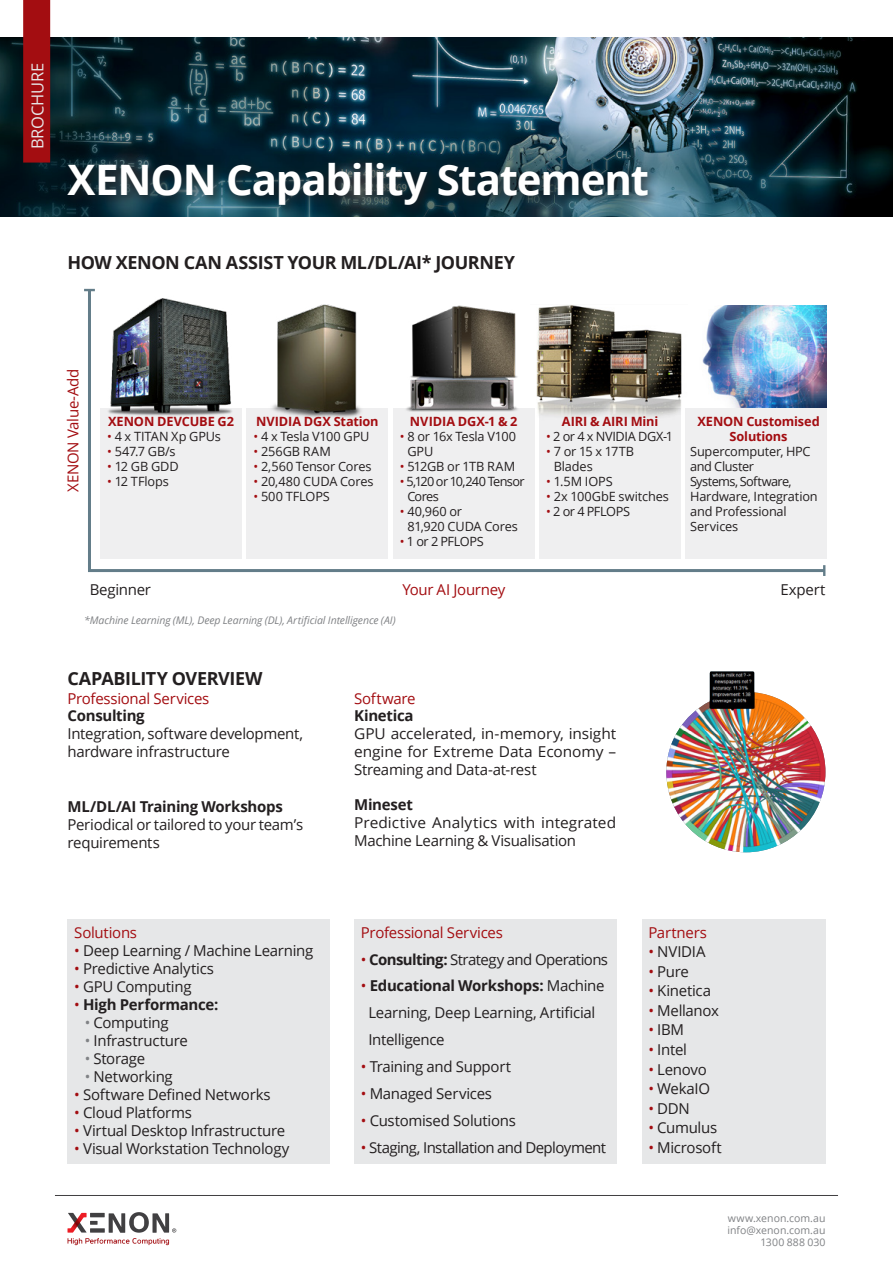
<style>
.page{position:relative;width:893px;height:1263px;background:#fff}
.page>*{position:absolute;margin:0;border:0;box-sizing:border-box;transform-origin:0 0}
.t1{font:700 42px "Open Sans";letter-spacing:-.025em;color:#fff}
.t2{font:700 18px "Open Sans";letter-spacing:-.02em;color:#231f20}
.t3{font:16.5px "Open Sans";letter-spacing:-.02em;color:#e6e7e8}
.t4{font:15px/18px "Open Sans";letter-spacing:-.02em;color:#231f20}
.t5{font:15px "Open Sans";letter-spacing:-.02em;color:#a30d11}
.t6{font:700 15px "Open Sans";letter-spacing:-.02em;color:#231f20}
.t7{font:15px "Open Sans";letter-spacing:-.04em;color:#231f20}
.t8{font:15px/18px "Open Sans";color:#231f20}
.t9{font:12.75px/15px "Open Sans";letter-spacing:-.015em;color:#231f20}
.t10{font:700 12.75px/15px "Open Sans";letter-spacing:-.01em;color:#a30d11;text-align:center}
.t11{font:12.75px/15px "Open Sans";letter-spacing:-.055em;color:#231f20}
.t12{font:italic 10.5px "Open Sans";letter-spacing:-.005em;color:#808285}
.t13{font:10.5px/12px "Open Sans";color:#808285;text-align:right}
.s1{color:#a30d11}
.s2{font-weight:400;color:#a30d11}
.s3{color:#808285}
.s4{font-weight:700}
</style>
<div class="page">
<img style="left:0;top:37px;width:893px;height:179px">
<svg style="left:86px;top:288px;width:740px;height:285px"></svg>
<svg style="left:84px;top:289px;width:11px;height:2px"></svg>
<svg style="left:823px;top:565px;width:2px;height:11px"></svg>
<img style="left:666px;top:671px;width:159px;height:181px">
<div style="left:62px;top:156px;width:597px;height:60px;background:#231f20;opacity:.75"></div>
<div style="left:68px;top:919px;width:261px;height:245px;background:#e6e7e8"></div>
<div style="left:354px;top:919px;width:262px;height:245px;background:#e6e7e8"></div>
<div style="left:642px;top:919px;width:183px;height:245px;background:#e6e7e8"></div>
<div style="left:100px;top:408px;width:142px;height:151px;background:#efeff0"></div>
<div style="left:539px;top:408px;width:142px;height:151px;background:#efeff0"></div>
<div style="left:247px;top:408px;width:141px;height:151px;background:#efeff0"></div>
<div style="left:393px;top:408px;width:141px;height:151px;background:#efeff0"></div>
<div style="left:686px;top:408px;width:141px;height:151px;background:#efeff0"></div>
<img style="left:257px;top:299px;width:121px;height:118px">
<img style="left:100px;top:296px;width:142px;height:120px">
<img style="left:687px;top:305px;width:140px;height:103px">
<img style="left:399px;top:392px;width:125px;height:20px">
<img style="left:395px;top:303px;width:132px;height:89px">
<img style="left:531px;top:302px;width:156px;height:119px">
<svg style="left:68px;top:1212px;width:108px;height:33px"></svg>
<hr style="left:55px;top:1195px;width:783px;height:1px;background:#414042">
<div style="left:23px;top:0;width:27px;height:163px;background:#a30d11"></div>
<p class="t3" style="left:26px;top:149px;width:87px;rotate:-90deg">BROCHURE</p>
<h1 class="t1" style="left:68px;top:150px;width:583px">XENON Capability Statement</h1>
<p class="t2" style="left:68px;top:250px;width:449px">HOW XENON CAN ASSIST YOUR ML/DL/AI* JOURNEY</p>
<p class="t5" style="left:63px;top:492px;width:124px;rotate:-90deg">XENON Value-Add</p>
<p class="t10" style="left:108px;top:414px;width:127px">XENON DEVCUBE G2</p>
<p class="t9" style="left:107px;top:429px;width:115px"><span class="s1">•</span> 4 x TITAN Xp GPUs</p>
<p class="t9" style="left:107px;top:444px;width:70px"><span class="s1">•</span> 547.7 GB/s</p>
<p class="t9" style="left:107px;top:459px;width:73px"><span class="s1">•</span> 12 GB GDD</p>
<p class="t9" style="left:107px;top:474px;width:63px"><span class="s1">•</span> 12 TFlops</p>
<p class="t10" style="left:256px;top:414px;width:124px">NVIDIA DGX Station</p>
<p class="t9" style="left:254px;top:429px;width:117px"><span class="s1">•</span> 4 x Tesla V100 GPU</p>
<p class="t9" style="left:254px;top:444px;width:79px"><span class="s1">•</span> 256GB RAM</p>
<p class="t9" style="left:254px;top:459px;width:119px"><span class="s1">•</span> 2,560 Tensor Cores</p>
<p class="t9" style="left:254px;top:474px;width:122px"><span class="s1">•</span> 20,480 CUDA Cores</p>
<p class="t9" style="left:254px;top:489px;width:78px"><span class="s1">•</span> 500 TFLOPS</p>
<p class="t10" style="left:410px;top:414px;width:109px">NVIDIA DGX-1 &amp; 2</p>
<p class="t9" style="left:407px;top:429px;width:110px;text-indent:-7px"><span class="s1">•</span> 8 or 16x Tesla V100<br>GPU</p>
<p class="t9" style="left:400px;top:459px;width:117px"><span class="s1">•</span> 512GB or 1TB RAM</p>
<p class="t11" style="left:407px;top:474px;width:119px;text-indent:-7px"><span class="s1">•</span> 5,120 or 10,240 Tensor<br>Cores</p>
<p class="t9" style="left:407px;top:504px;width:112px;text-indent:-8px"><span class="s1">•</span> 40,960 or<br>81,920 CUDA Cores</p>
<p class="t9" style="left:400px;top:534px;width:85px"><span class="s1">•</span> 1 or 2 PFLOPS</p>
<p class="t10" style="left:562px;top:414px;width:98px">AIRI &amp; AIRI Mini</p>
<p class="t9" style="left:546px;top:429px;width:128px"><span class="s1">•</span> 2 or 4 x NVIDIA DGX-1</p>
<p class="t9" style="left:554px;top:444px;width:82px;text-indent:-7px"><span class="s1">•</span> 7 or 15 x 17TB<br>Blades</p>
<p class="t9" style="left:546px;top:474px;width:68px"><span class="s1">•</span> 1.5M IOPS</p>
<p class="t9" style="left:546px;top:489px;width:124px"><span class="s1">•</span> 2x 100GbE switches</p>
<p class="t9" style="left:546px;top:504px;width:85px"><span class="s1">•</span> 2 or 4 PFLOPS</p>
<p class="t10" style="left:697px;top:414px;width:124px">XENON Customised<br>Solutions</p>
<p class="t9" style="left:690px;top:444px;width:129px">Supercomputer, HPC and Cluster<br>Systems, Software,<br>Hardware, Integration and Professional<br>Services</p>
<p class="t4" style="left:90px;top:580px;width:63px">Beginner</p>
<p class="t5" style="left:402px;top:579px;width:105px">Your AI Journey</p>
<p class="t4" style="left:780px;top:580px;width:46px">Expert</p>
<p class="t12" style="left:84px;top:613px;width:313px">*Machine Learning (ML), Deep Learning (DL), Artificial Intelligence (AI)</p>
<p class="t2" style="left:68px;top:665px;width:197px">CAPABILITY OVERVIEW</p>
<p class="t5" style="left:68px;top:688px;width:143px">Professional Services</p>
<p class="t5" style="left:354px;top:688px;width:63px">Software</p>
<p class="t6" style="left:68px;top:705px;width:79px">Consulting</p>
<p class="t4" style="left:68px;top:725px;width:237px">Integration, software development, hardware infrastructure</p>
<p class="t6" style="left:68px;top:796px;width:217px">ML/DL/AI Training Workshops</p>
<p class="t4" style="left:68px;top:815px;width:237px">Periodical or tailored to your team’s requirements</p>
<p class="t5" style="left:74px;top:922px;width:64px">Solutions</p>
<p class="t4" style="left:74px;top:941px;width:241px"><span class="s1">•</span> Deep Learning / Machine Learning</p>
<p class="t4" style="left:74px;top:959px;width:141px"><span class="s1">•</span> Predictive Analytics</p>
<p class="t4" style="left:74px;top:977px;width:119px"><span class="s1">•</span> GPU Computing</p>
<p class="t6" style="left:74px;top:993px;width:146px"><span class="s2">•</span> High Performance:</p>
<p class="t4" style="left:85px;top:1013px;width:85px"><span class="s3">•</span> Computing</p>
<p class="t4" style="left:85px;top:1031px;width:105px"><span class="s3">•</span> Infrastructure</p>
<p class="t4" style="left:85px;top:1049px;width:62px"><span class="s3">•</span> Storage</p>
<p class="t4" style="left:85px;top:1067px;width:90px"><span class="s3">•</span> Networking</p>
<p class="t4" style="left:74px;top:1085px;width:198px"><span class="s1">•</span> Software Defined Networks</p>
<p class="t4" style="left:74px;top:1103px;width:119px"><span class="s1">•</span> Cloud Platforms</p>
<p class="t4" style="left:74px;top:1121px;width:212px"><span class="s1">•</span> Virtual Desktop Infrastructure</p>
<p class="t4" style="left:74px;top:1139px;width:217px"><span class="s1">•</span> Visual Workstation Technology</p>
<p class="t6" style="left:354px;top:705px;width:61px">Kinetica</p>
<p class="t4" style="left:354px;top:725px;width:264px;text-align:justify">GPU accelerated, in-memory, insight engine for Extreme Data Economy – Streaming and Data-at-rest</p>
<p class="t6" style="left:354px;top:794px;width:60px">Mineset</p>
<p class="t8" style="left:354px;top:813px;width:263px">Predictive Analytics with integrated<br>Machine Learning &amp; Visualisation</p>
<p class="t5" style="left:361px;top:922px;width:143px">Professional Services</p>
<p class="t7" style="left:361px;top:949px;width:249px"><span class="s1">•</span> <span class="s4">Consulting:</span> Strategy and Operations</p>
<p class="t4" style="left:368px;top:972px;width:238px;line-height:27px;text-indent:-8px"><span class="s1">•</span> <span class="s4">Educational Workshops:</span> Machine<br>Learning, Deep Learning, Artificial<br>Intelligence</p>
<p class="t4" style="left:361px;top:1057px;width:152px"><span class="s1">•</span> Training and Support</p>
<p class="t4" style="left:361px;top:1084px;width:133px"><span class="s1">•</span> Managed Services</p>
<p class="t4" style="left:361px;top:1111px;width:156px"><span class="s1">•</span> Customised Solutions</p>
<p class="t7" style="left:361px;top:1137px;width:247px"><span class="s1">•</span> Staging, Installation and Deployment</p>
<p class="t5" style="left:648px;top:922px;width:60px">Partners</p>
<p class="t4" style="left:648px;top:942px;width:59px"><span class="s1">•</span> NVIDIA</p>
<p class="t4" style="left:648px;top:962px;width:42px"><span class="s1">•</span> Pure</p>
<p class="t4" style="left:648px;top:981px;width:64px"><span class="s1">•</span> Kinetica</p>
<p class="t4" style="left:648px;top:1001px;width:72px"><span class="s1">•</span> Mellanox</p>
<p class="t4" style="left:648px;top:1021px;width:37px"><span class="s1">•</span> IBM</p>
<p class="t4" style="left:648px;top:1040px;width:40px"><span class="s1">•</span> Intel</p>
<p class="t4" style="left:648px;top:1060px;width:60px"><span class="s1">•</span> Lenovo</p>
<p class="t4" style="left:648px;top:1079px;width:63px"><span class="s1">•</span> WekaIO</p>
<p class="t4" style="left:648px;top:1099px;width:43px"><span class="s1">•</span> DDN</p>
<p class="t4" style="left:648px;top:1118px;width:70px"><span class="s1">•</span> Cumulus</p>
<p class="t4" style="left:648px;top:1138px;width:75px"><span class="s1">•</span> Microsoft</p>
<p class="t13" style="left:727px;top:1211px;width:100px">www.xenon.com.au info@xenon.com.au<br>1300 888 030</p>
</div>
